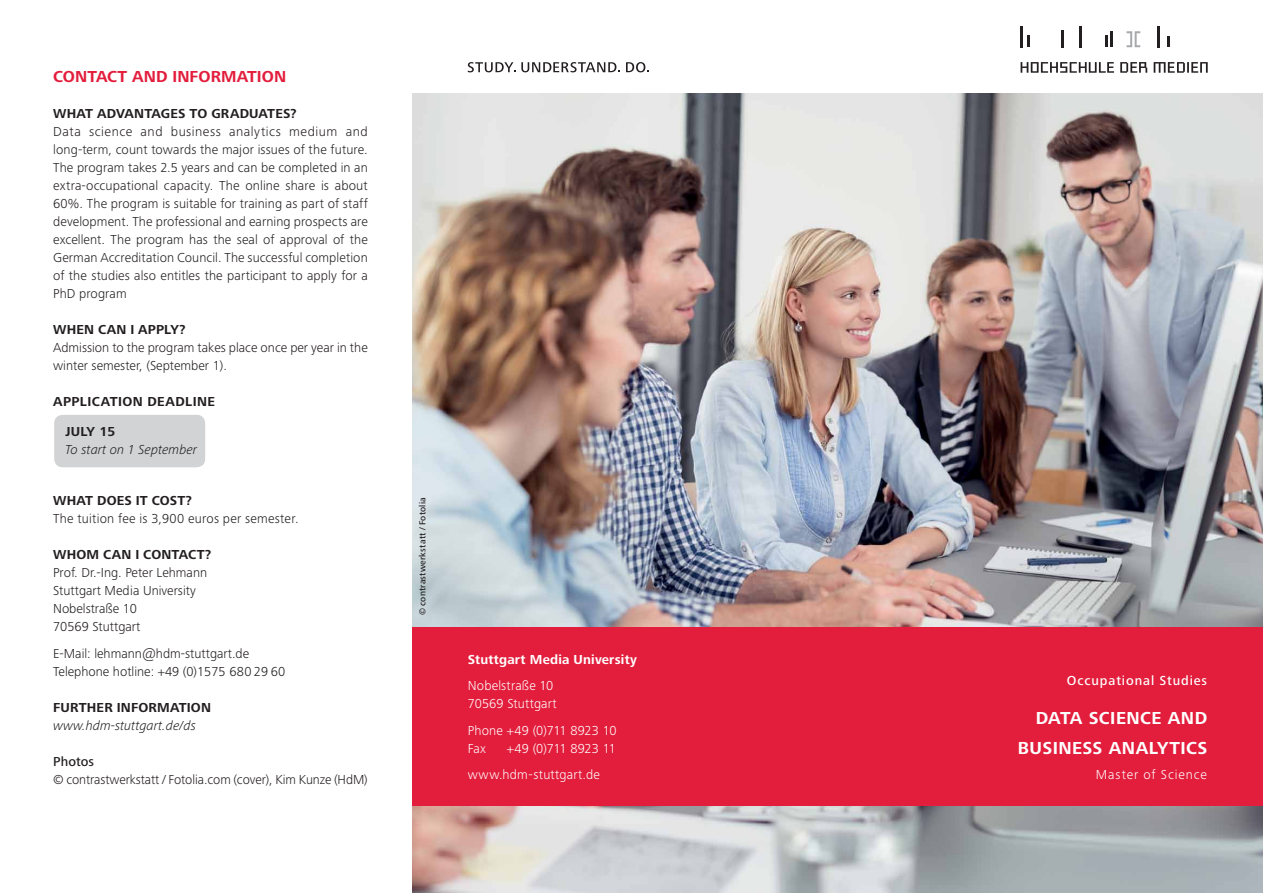
<style>
.page{position:relative;width:1263px;height:893px;background:#fff}
.page>*{position:absolute;margin:0;border:0;box-sizing:border-box;transform-origin:0 0}
.t1{font:700 18px "Hd M Frutiger Next Pro";letter-spacing:.025em;color:#fff}
.t2{font:700 16.5px "Hd M Frutiger Next Pro";letter-spacing:.005em;color:#e31d3c}
.t3{font:300 13.5px/18px "Hd M Frutiger Next Pro";color:#231f20}
.t4{font:700 13.5px "Hd M Frutiger Next Pro";letter-spacing:.015em;color:#231f20}
.t5{font:300 13.5px/18px "Hd M Frutiger Next Pro";letter-spacing:.015em;color:#fff}
.t6{font:italic 300 13.5px "Hd M Frutiger Next Pro";color:#231f20}
.t7{font:300 13.5px "Hd M Frutiger Next Pro";letter-spacing:.02em;color:#231f20}
.t8{font:700 13.5px "Hd M Frutiger Next Pro";color:#fff}
.t9{font:500 13.5px "Hd M Frutiger Next Pro";letter-spacing:.07em;color:#fff}
.t10{font:300 13.5px "Hd M Frutiger Next Pro";letter-spacing:.065em;color:#fff}
.t11{font:500 13.5px "Hd M Frutiger Next Pro";letter-spacing:.005em;color:#231f20}
.t12{font:500 9px "Hd M Frutiger Next Pro";letter-spacing:.02em;color:#231f20}
</style>
<div class="page">
<hr style="left:1020px;top:26px;width:2px;height:21px;background:#231f20">
<svg style="left:1027px;top:35px;width:2px;height:12px"></svg>
<hr style="left:1079px;top:26px;width:2px;height:21px;background:#231f20">
<svg style="left:1061px;top:30px;width:2px;height:17px"></svg>
<svg style="left:1105px;top:31px;width:8px;height:16px"></svg>
<hr style="left:1157px;top:26px;width:2px;height:21px;background:#231f20">
<svg style="left:1167px;top:37px;width:2px;height:10px"></svg>
<svg style="left:1126px;top:31px;width:14px;height:16px"></svg>
<svg style="left:1154px;top:62px;width:54px;height:11px"></svg>
<svg style="left:1120px;top:62px;width:27px;height:11px"></svg>
<svg style="left:1020px;top:62px;width:94px;height:11px"></svg>
<svg style="left:468px;top:62px;width:47px;height:10px"></svg>
<svg style="left:521px;top:62px;width:99px;height:10px"></svg>
<svg style="left:626px;top:62px;width:23px;height:10px"></svg>
<img style="left:412px;top:94px;width:851px;height:533px">
<img style="left:412px;top:806px;width:851px;height:87px">
<div style="left:412px;top:627px;width:851px;height:179px;background:#e31d3c"></div>
<div style="left:54px;top:415px;width:151px;height:52px;background:#d1d3d4;border-radius:9px"></div>
<p class="t2" style="left:53px;top:67px;width:235px">CONTACT AND INFORMATION</p>
<p class="t4" style="left:53px;top:106px;width:245px">WHAT ADVANTAGES TO GRADUATES?</p>
<p class="t3" style="left:53px;top:122px;width:316px;text-align:justify">Data science and business analytics medium and long-term, count towards the major issues of the future.<br>The program takes 2.5 years and can be completed in an extra-occupational capacity. The online share is about 60%. The program is suitable for training as part of staff development. The professional and earning prospects are excellent. The program has the seal of approval of the German Accreditation Council. The successful completion of the studies also entitles the participant to apply for a PhD program</p>
<p class="t4" style="left:53px;top:322px;width:134px">WHEN CAN I APPLY?</p>
<p class="t3" style="left:53px;top:338px;width:316px">Admission to the program takes place once per year in the winter semester, (September 1).</p>
<p class="t4" style="left:53px;top:394px;width:163px">APPLICATION DEADLINE</p>
<p class="t4" style="left:65px;top:424px;width:52px">JULY 15</p>
<p class="t6" style="left:65px;top:442px;width:133px">To start on 1 September</p>
<p class="t4" style="left:53px;top:493px;width:140px">WHAT DOES IT COST?</p>
<p class="t7" style="left:53px;top:511px;width:247px">The tuition fee is 3,900 euros per semester.</p>
<p class="t4" style="left:53px;top:547px;width:159px">WHOM CAN I CONTACT?</p>
<p class="t3" style="left:53px;top:563px;width:156px">Prof. Dr.-Ing. Peter Lehmann<br>Stuttgart Media University<br>Nobelstraße 10<br>70569 Stuttgart</p>
<p class="t3" style="left:53px;top:644px;width:234px">E-Mail: lehmann@hdm-stuttgart.de<br>Telephone hotline: +49 (0)1575 680 29 60</p>
<p class="t4" style="left:53px;top:700px;width:159px">FURTHER INFORMATION</p>
<p class="t6" style="left:53px;top:718px;width:144px">www.hdm-stuttgart.de/ds</p>
<p class="t11" style="left:53px;top:754px;width:42px">Photos</p>
<p class="t3" style="left:53px;top:770px;width:316px">© contrastwerkstatt / Fotolia.com (cover), Kim Kunze (HdM)</p>
<p class="t12" style="left:417px;top:615px;width:119px;rotate:-90deg">© contrastwerkstatt / Fotolia</p>
<p class="t8" style="left:468px;top:651px;width:171px">STUTTGART MEDIA UNIVERSITY</p>
<p class="t5" style="left:468px;top:677px;width:91px">Nobelstraße 10<br>70569 Stuttgart</p>
<p class="t5" style="left:468px;top:721px;width:150px">Phone +49 (0)711 8923 10<br>Fax</p>
<p class="t5" style="left:468px;top:735px;width:150px;line-height:26.5px;text-indent:39px">+49 (0)711 8923 11 www.hdm-stuttgart.de</p>
<p class="t9" style="left:1067px;top:673px;width:142px">Occupational Studies</p>
<h1 class="t1" style="left:1036px;top:708px;width:13px">DATA</h1>
<h1 class="t1" style="left:1089px;top:708px;width:94px">SCIENCE AND</h1>
<h1 class="t1" style="left:1018px;top:738px;width:53px">BUSINESS</h1>
<h1 class="t1" style="left:1109px;top:738px;width:13px">ANALYT</h1>
<h1 class="t1" style="left:1180px;top:738px;width:26px">ICS</h1>
<p class="t10" style="left:1096px;top:767px;width:113px">Master of Science</p>
</div>
